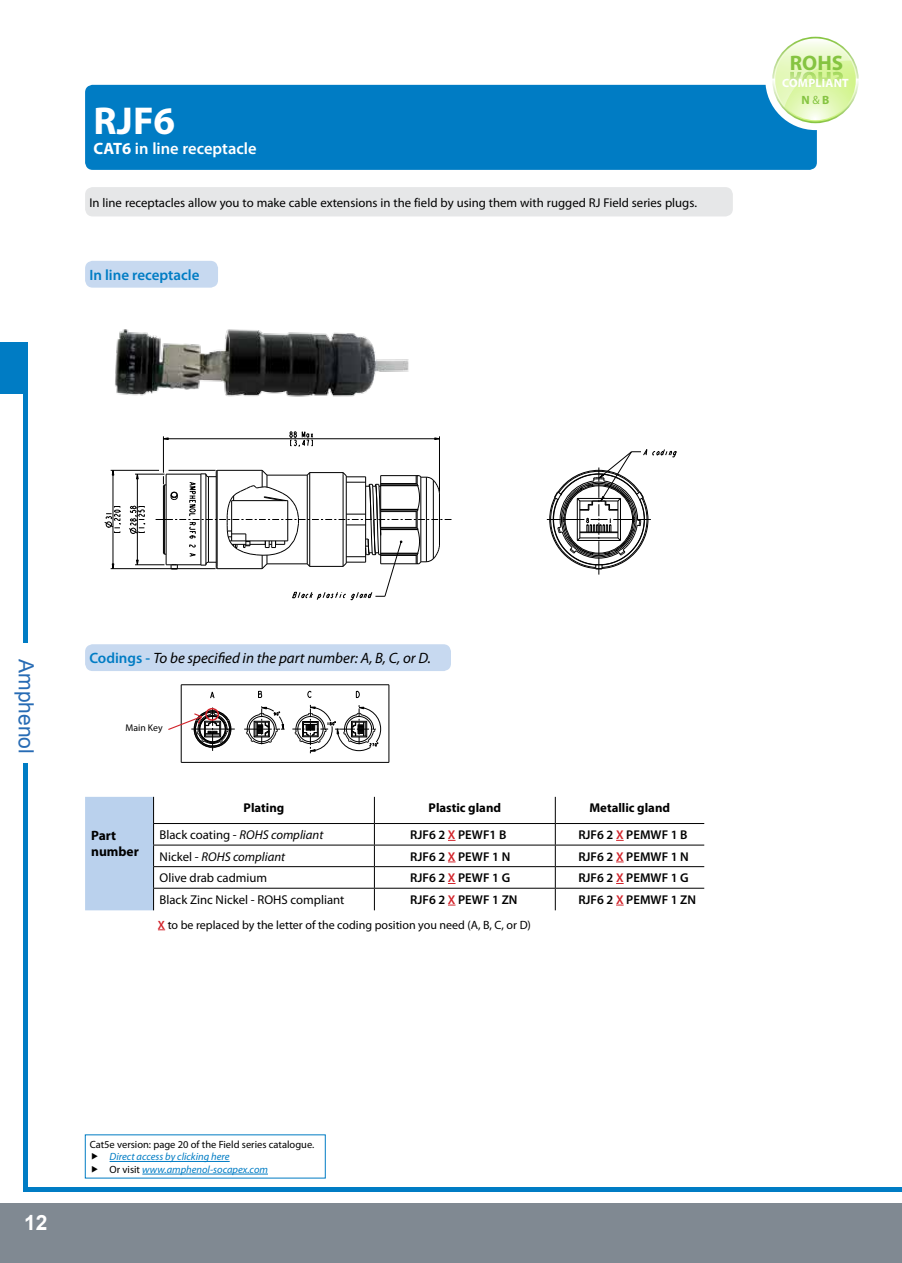
<style>
.page{position:relative;width:902px;height:1263px;background:#fff}
.page>*{position:absolute;margin:0;border:0;box-sizing:border-box;transform-origin:0 0}
.t1{font:700 39px "Myriad Pro";color:#fff}
.t2{font:21px "Arial";color:#276bb4}
.t3{font:700 21px "Myriad Pro";color:#85c441}
.t4{font:700 21px "Arial";color:#fff}
.t5{font:600 16.5px "Myriad Pro";color:#fff}
.t6{font:italic 15px "Myriad Pro";color:#000}
.t7{font:600 15px "Myriad Pro";color:#007cc4}
.t8{font:700 13.5px/16.2px "Myriad Pro";color:#000}
.t9{font:12.75px "Myriad Pro";color:#000}
.t10{font:600 12.75px "Myriad Pro";color:#000}
.t11{font:700 12.75px "Myriad Pro";color:#000}
.t12{font:italic 12.75px "Myriad Pro";color:#000}
.t13{font:12px "Myriad Pro";color:#000}
.t14{font:700 12px "Myriad Pro";color:#fff}
.t15{font:700 12px "Myriad Pro";color:#85c441}
.t16{font:italic 10.5px/12.6px "Myriad Pro";color:#007cc4}
.t17{font:10.5px "Myriad Pro";color:#000}
.t18{font:9.75px "Myriad Pro";color:#000}
.s1{font-weight:700}
.s2{font-weight:400}
.s3{font-weight:600;font-style:normal;color:#007cc4}
.s4{font-style:italic}
.s5{color:#d2232a}
.s6{font-style:normal}
.s7{font-weight:600;color:#d2232a}
.s8{font-style:normal;color:#000}
</style>
<div class="page">
<div style="left:0;top:1203px;width:901px;height:60px;background:#808992"></div>
<hr style="left:24px;top:1187px;width:877px;height:4px;background:#007cc4">
<hr style="left:24px;top:343px;width:4px;height:848px;background:#007cc4">
<div style="left:11px;top:644px;width:32px;height:119px;background:#fff"></div>
<div style="left:0;top:343px;width:28px;height:51px;background:#007cc4"></div>
<div style="left:85px;top:187px;width:647px;height:29px;background:#e6e7e8;border-radius:8px"></div>
<svg style="left:289px;top:431px;width:24px;height:16px"></svg>
<svg style="left:104px;top:506px;width:17px;height:27px"></svg>
<hr style="left:113px;top:470px;width:1px;height:99px;background:#000">
<hr style="left:163px;top:436px;width:1px;height:37px;background:#000">
<hr style="left:111px;top:568px;width:104px;height:1px;background:#000">
<hr style="left:111px;top:470px;width:48px;height:1px;background:#000">
<hr style="left:163px;top:438px;width:276px;height:1px;background:#000">
<hr style="left:439px;top:436px;width:1px;height:56px;background:#000">
<svg style="left:546px;top:449px;width:131px;height:126px"></svg>
<svg style="left:128px;top:460px;width:323px;height:140px"></svg>
<div style="left:85px;top:85px;width:731px;height:85px;background:#007cc4;border-radius:8px"></div>
<img style="left:115px;top:329px;width:294px;height:68px">
<svg style="left:765px;top:30px;width:100px;height:100px"></svg>
<svg style="left:773px;top:38px;width:84px;height:84px"></svg>
<svg style="left:774px;top:39px;width:78px;height:68px;background:#e1f5ba"></svg>
<hr style="left:153px;top:823px;width:221px;height:1px;background:#000">
<hr style="left:374px;top:823px;width:181px;height:1px;background:#000">
<hr style="left:555px;top:823px;width:149px;height:1px;background:#000">
<hr style="left:153px;top:845px;width:221px;height:1px;background:#000">
<hr style="left:374px;top:845px;width:181px;height:1px;background:#000">
<hr style="left:555px;top:845px;width:149px;height:1px;background:#000">
<hr style="left:153px;top:866px;width:221px;height:1px;background:#000">
<hr style="left:374px;top:866px;width:181px;height:1px;background:#000">
<hr style="left:555px;top:866px;width:149px;height:1px;background:#000">
<div style="left:85px;top:797px;width:69px;height:113px;background:#bad1ed"></div>
<svg style="left:374px;top:797px;width:1px;height:113px"></svg>
<svg style="left:555px;top:797px;width:1px;height:113px"></svg>
<hr style="left:153px;top:888px;width:221px;height:1px;background:#000">
<hr style="left:374px;top:888px;width:181px;height:1px;background:#000">
<hr style="left:555px;top:888px;width:149px;height:1px;background:#000">
<div style="left:85px;top:644px;width:366px;height:27px;background:#c7d9f0;border-radius:8px"></div>
<hr style="left:181px;top:684px;width:208px;height:1px;background:#000">
<hr style="left:181px;top:685px;width:1px;height:77px;background:#000">
<hr style="left:181px;top:762px;width:208px;height:1px;background:#000">
<hr style="left:388px;top:685px;width:1px;height:77px;background:#000">
<svg style="left:210px;top:691px;width:5px;height:8px"></svg>
<svg style="left:258px;top:691px;width:4px;height:7px"></svg>
<svg style="left:307px;top:691px;width:5px;height:7px"></svg>
<svg style="left:356px;top:691px;width:4px;height:7px"></svg>
<svg style="left:244px;top:706px;width:40px;height:38px"></svg>
<div style="left:249px;top:716px;width:26px;height:26px;border:1px solid #000;border-radius:50%"></div>
<svg style="left:292px;top:705px;width:89px;height:48px"></svg>
<div style="left:297px;top:716px;width:26px;height:26px;border:1px solid #000;border-radius:50%"></div>
<div style="left:346px;top:716px;width:26px;height:26px;border:1px solid #000;border-radius:50%"></div>
<svg style="left:168px;top:707px;width:67px;height:44px"></svg>
<hr style="left:110px;top:1161px;width:120px;height:1px;background:#007cc4">
<hr style="left:142px;top:1174px;width:126px;height:1px;background:#007cc4">
<div style="left:85px;top:261px;width:133px;height:27px;background:#c7d9f0;border-radius:8px"></div>
<h1 class="t1" style="left:94px;top:95px;width:83px">RJF6</h1>
<p class="t5" style="left:94px;top:138px;width:164px"><span class="s1">CAT6</span> in line receptacle</p>
<p class="t9" style="left:89px;top:195px;width:609px">In line receptacles allow you to make cable extensions in the field by using them with rugged RJ Field series plugs.</p>
<p class="t7" style="left:89px;top:265px;width:112px">In line receptacle</p>
<h2 class="t3" style="left:789px;top:49px;width:55px">ROHS</h2>
<p class="t15" style="left:801px;top:92px;width:30px">N <span class="s2">&amp;</span> B</p>
<p class="t14" style="left:782px;top:75px;width:48px">compliant</p>
<h2 class="t2" style="left:40px;top:659px;width:96px;rotate:90deg">Amphenol</h2>
<p class="t6" style="left:89px;top:649px;width:343px"><span class="s3">Codings -</span> To be specified in the part number: A, B, C, or D.</p>
<p class="t18" style="left:125px;top:722px;width:39px">Main Key</p>
<p class="t8" style="left:91px;top:826px;width:49px">Part number</p>
<p class="t11" style="left:244px;top:800px;width:42px">Plating</p>
<p class="t11" style="left:428px;top:800px;width:74px">Plastic gland</p>
<p class="t11" style="left:589px;top:800px;width:82px">Metallic gland</p>
<p class="t9" style="left:159px;top:827px;width:165px">Black coating - <span class="s4">ROHS compliant</span></p>
<p class="t10" style="left:410px;top:827px;width:98px">RJF6 2 <span class="s5">X</span> PEWF1 B</p>
<p class="t10" style="left:578px;top:827px;width:111px">RJF6 2 <span class="s5">X</span> PEMWF 1 B</p>
<p class="t12" style="left:159px;top:848px;width:127px"><span class="s6">Nickel -</span> ROHS compliant</p>
<p class="t10" style="left:410px;top:848px;width:102px">RJF6 2 <span class="s5">X</span> PEWF 1 N</p>
<p class="t10" style="left:578px;top:848px;width:112px">RJF6 2 <span class="s5">X</span> PEMWF 1 N</p>
<p class="t9" style="left:159px;top:870px;width:109px">Olive drab cadmium</p>
<p class="t10" style="left:410px;top:870px;width:101px">RJF6 2 <span class="s5">X</span> PEWF 1 G</p>
<p class="t10" style="left:578px;top:870px;width:112px">RJF6 2 <span class="s5">X</span> PEMWF 1 G</p>
<p class="t9" style="left:159px;top:892px;width:186px">Black Zinc Nickel - ROHS compliant</p>
<p class="t10" style="left:410px;top:891px;width:109px">RJF6 2 <span class="s5">X</span> PEWF 1 ZN</p>
<p class="t10" style="left:578px;top:891px;width:119px">RJF6 2 <span class="s5">X</span> PEMWF 1 ZN</p>
<p class="t13" style="left:158px;top:917px;width:374px"><span class="s7">x</span> to be replaced by the letter of the coding position you need (A, B, C, or D)</p>
<h2 class="t4" style="left:24px;top:1209px;width:25px">12</h2>
<p class="t17" style="left:90px;top:1138px;width:226px">Cat5e version: page 20 of the Field series catalogue.</p>
<p class="t16" style="left:110px;top:1150px;width:160px">Direct access by clicking here<br><span class="s8">Or visit</span> www.amphenol-socapex.com</p>
</div>
